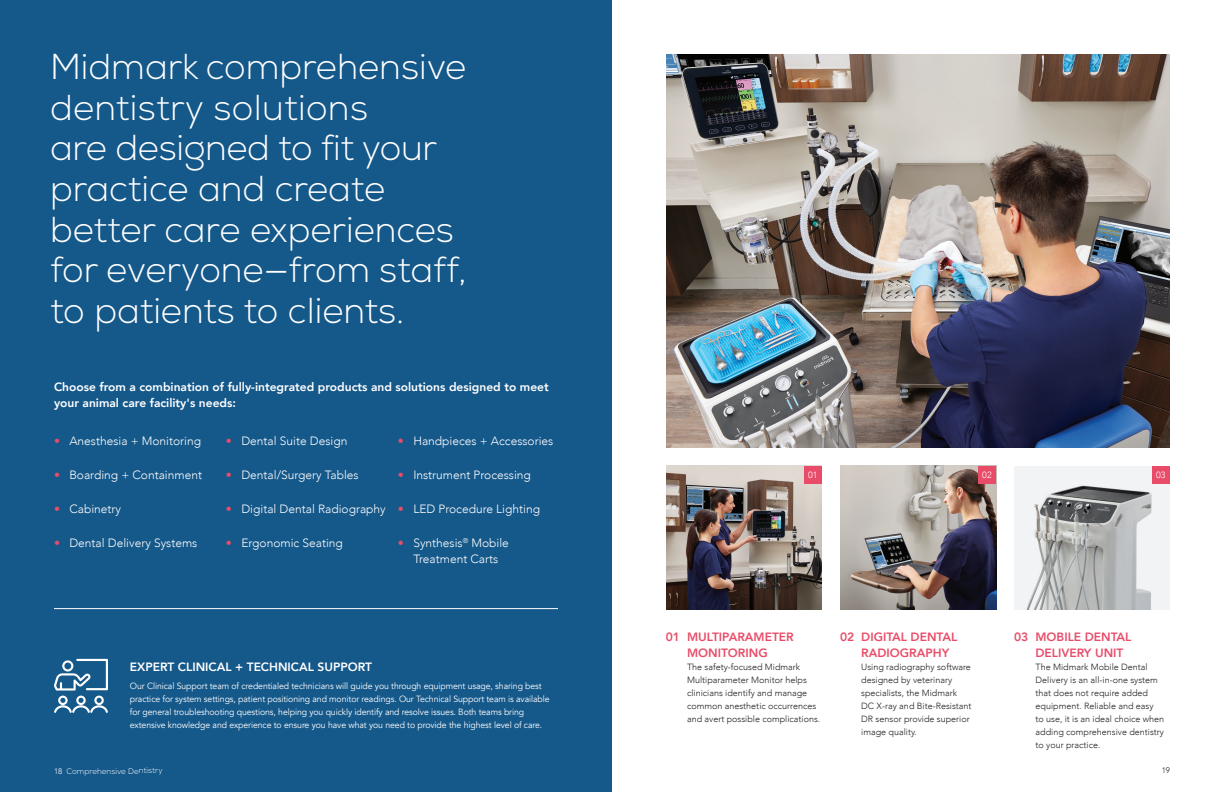
<style>
.page{position:relative;width:1224px;height:792px;background:#fff}
.page>*{position:absolute;margin:0;border:0;box-sizing:border-box;transform-origin:0 0}
.t1{font:300 36px/40.6px "Nexa";color:#fff}
.t2{font:300 12px/16px "Avenir";color:#fff;text-align:center}
.t3{font:800 12px/16px "Avenir";color:#fff}
.t4{font:800 12px/16px "Avenir";color:#e84c69}
.t5{font:300 9px/13px "Avenir";color:#231f20}
.t6{font:9px/13px "Avenir";letter-spacing:-.01em;color:#fff}
.t7{font:300 9px "Avenir";color:#fff}
.t8{font:300 8px "Nexa";letter-spacing:-.005em;color:#fff}
.t9{font:300 8px "Avenir";color:#231f20}
.s1{color:#e84c69}
.s2{font-family:"Avenir"}
</style>
<div class="page">
<img style="left:1014px;top:466px;width:156px;height:144px">
<div style="left:0;top:0;width:612px;height:792px;background:#15588a"></div>
<img style="left:666px;top:54px;width:504px;height:394px">
<img style="left:666px;top:466px;width:156px;height:144px">
<img style="left:840px;top:466px;width:156px;height:144px">
<hr style="left:54px;top:608px;width:504px;height:1px;background:#fff">
<svg style="left:54px;top:659px;width:54px;height:54px"></svg>
<div style="left:804px;top:466px;width:18px;height:18px;background:#e84c69"></div>
<div style="left:978px;top:466px;width:18px;height:18px;background:#e84c69"></div>
<div style="left:1152px;top:466px;width:18px;height:18px;background:#e84c69"></div>
<h1 class="t1" style="left:50px;top:47px;width:418px">Midmark comprehensive dentistry solutions<br>are designed to fit your practice and create better care experiences for everyone—from staff, to patients to clients.</h1>
<h2 class="t3" style="left:54px;top:379px;width:496px">Choose from a combination of fully-integrated products and solutions designed to meet your animal care facility's needs:</h2>
<h2 class="t2" style="left:54px;top:433px;width:149px"><span class="s1">•</span> Anesthesia + Monitoring</h2>
<h2 class="t2" style="left:54px;top:467px;width:150px"><span class="s1">•</span> Boarding + Containment</h2>
<h2 class="t2" style="left:54px;top:501px;width:69px"><span class="s1">•</span> Cabinetry</h2>
<h2 class="t2" style="left:54px;top:535px;width:145px"><span class="s1">•</span> Dental Delivery Systems</h2>
<h2 class="t2" style="left:226px;top:433px;width:123px"><span class="s1">•</span> Dental Suite Design</h2>
<h2 class="t2" style="left:226px;top:467px;width:134px"><span class="s1">•</span> Dental/Surgery Tables</h2>
<h2 class="t2" style="left:226px;top:501px;width:161px"><span class="s1">•</span> Digital Dental Radiography</h2>
<h2 class="t2" style="left:226px;top:535px;width:118px"><span class="s1">•</span> Ergonomic Seating</h2>
<h2 class="t2" style="left:398px;top:433px;width:157px"><span class="s1">•</span> Handpieces + Accessories</h2>
<h2 class="t2" style="left:398px;top:467px;width:134px"><span class="s1">•</span> Instrument Processing</h2>
<h2 class="t2" style="left:398px;top:501px;width:144px"><span class="s1">•</span> LED Procedure Lighting</h2>
<h2 class="t2" style="left:398px;top:535px;width:112px"><span class="s1">•</span> Synthesis<sup>®</sup> Mobile<br>Treatment Carts</h2>
<h2 class="t3" style="left:130px;top:659px;width:244px">EXPERT CLINICAL + TECHNICAL SUPPORT</h2>
<p class="t6" style="left:130px;top:680px;width:421px">Our Clinical Support team of credentialed technicians will guide you through equipment usage, sharing best practice for system settings, patient positioning and monitor readings. Our Technical Support team is available for general troubleshooting questions, helping you quickly identify and resolve issues. Both teams bring extensive knowledge and experience to ensure you have what you need to provide the highest level of care.</p>
<p class="t8" style="left:54px;top:766px;width:110px"><span class="s2">18</span> Comprehensive Dentistry</p>
<p class="t7" style="left:808px;top:470px;width:11px">01</p>
<p class="t7" style="left:982px;top:470px;width:11px">02</p>
<p class="t7" style="left:1156px;top:470px;width:11px">03</p>
<h2 class="t4" style="left:666px;top:629px;width:129px;text-align:center">01 MULTIPARAMETER<br>MONITORING</h2>
<p class="t5" style="left:687px;top:661px;width:135px">The safety-focused Midmark<br>Multiparameter Monitor helps clinicians identify and manage common anesthetic occurrences and avert possible complications.</p>
<h2 class="t4" style="left:861px;top:629px;width:98px;text-indent:-21px">02 DIGITAL DENTAL<br>RADIOGRAPHY</h2>
<p class="t5" style="left:861px;top:661px;width:112px">Using radiography software designed by veterinary specialists, the Midmark<br>DC X-ray and Bite-Resistant<br>DR sensor provide superior image quality.</p>
<h2 class="t4" style="left:1036px;top:629px;width:97px;text-indent:-21px">03 MOBILE DENTAL<br>DELIVERY UNIT</h2>
<p class="t5" style="left:1036px;top:661px;width:130px">The Midmark Mobile Dental<br>Delivery is an all-in-one system that does not require added equipment. Reliable and easy<br>to use, it is an ideal choice when adding comprehensive dentistry to your practice.</p>
<p class="t9" style="left:1162px;top:766px;width:10px">19</p>
</div>
